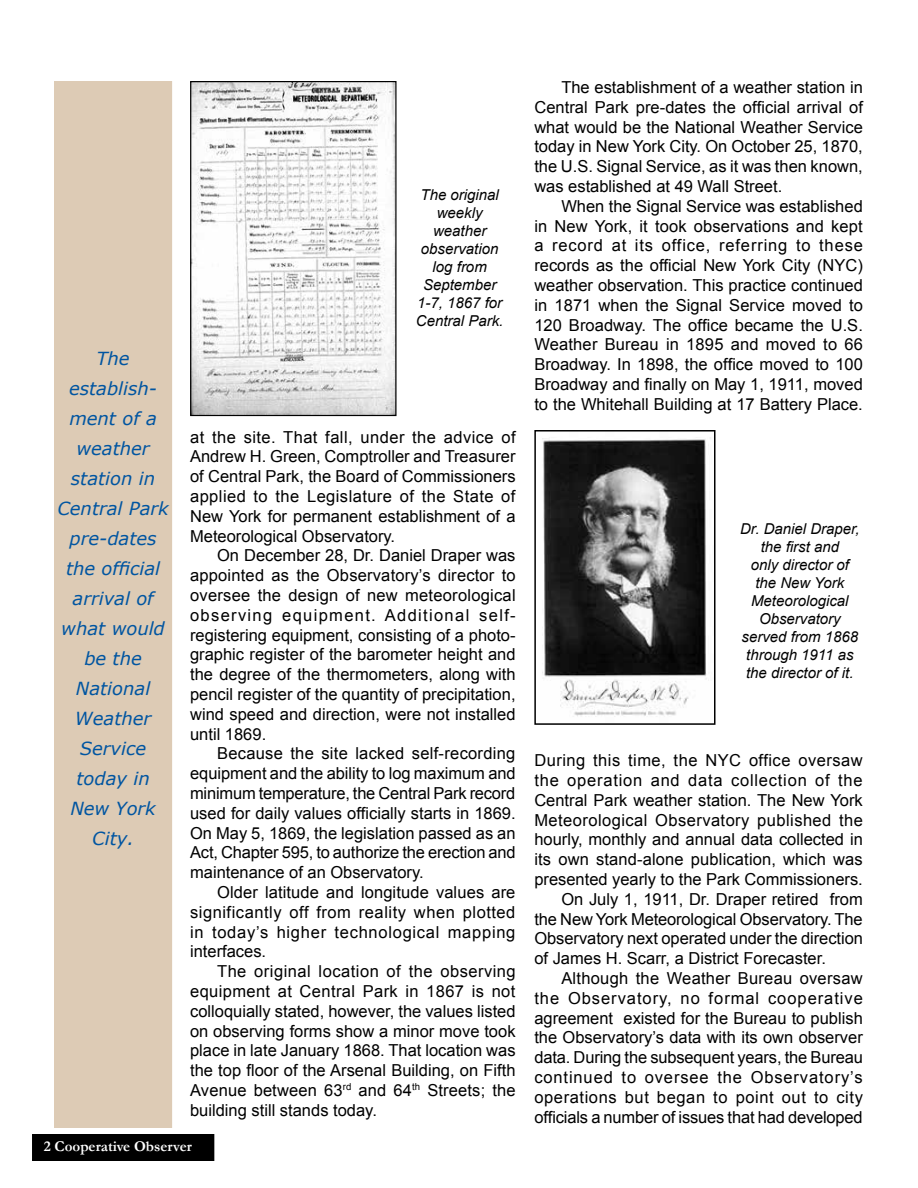
<style>
.page{position:relative;width:918px;height:1188px;background:#fff}
.page>*{position:absolute;margin:0;border:0;box-sizing:border-box;transform-origin:0 0}
.t1{font:italic 18px/30px "Verdana";color:#0055a1;text-align:center}
.t2{font:16.5px/19.8px "Arial";color:#000;text-align:justify}
.t3{font:16.5px "Arial";letter-spacing:.025em;color:#000}
.t4{font:16.5px "Arial";letter-spacing:.03em;color:#000}
.t5{font:16.5px "Arial";letter-spacing:.045em;color:#000}
.t6{font:16.5px "Arial";letter-spacing:.06em;color:#000}
.t7{font:16.5px "Arial";letter-spacing:.055em;color:#000}
.t8{font:16.5px "Arial";letter-spacing:.035em;color:#000}
.t9{font:italic 15px/18px "Arial";color:#000;text-align:center}
.t10{font:700 15px "Garamond";color:#fff}
</style>
<div class="page">
<div style="left:33px;top:1135px;width:181px;height:25px;background:#000"></div>
<div style="left:32px;top:1134px;width:182px;height:27px;border:2px solid #000"></div>
<div style="left:54px;top:81px;width:118px;height:1047px;background:#ddcbb5"></div>
<img style="left:542px;top:437px;width:169px;height:280px">
<div style="left:534px;top:430px;width:182px;height:295px;border:2px solid #000"></div>
<img style="left:192px;top:83px;width:203px;height:331px">
<div style="left:190px;top:81px;width:207px;height:335px;border:1px solid #000"></div>
<p class="t1" style="left:57px;top:343px;width:113px">The establish&shy;ment of a weather station in<br>Central Park pre-dates the official arrival of what would be the<br>National<br>Weather<br>Service today in<br>New York<br>City.</p>
<p class="t9" style="left:416px;top:186px;width:89px">The original weekly weather observation log from<br>September<br>1-7, 1867 for<br>Central Park.</p>
<p class="t2" style="left:190px;top:427px;width:327px">at the site. That fall, under the advice of Andrew H. Green, Comptroller and Treasurer of Central Park, the Board of Commissioners applied to the Legislature of the State of New York for permanent establishment of a Meteorological Observatory.</p>
<p class="t2" style="left:190px;top:546px;width:327px;text-indent:27px">On December 28, Dr. Daniel Draper was appointed as the Observatory’s director to oversee the design of new meteorological observing equipment. Additional self&shy;registering equipment, consisting of a photo&shy;graphic register of the barometer height and the degree of the thermometers, along with pencil register of the quantity of precipitation, wind speed and direction, were not installed until 1869.</p>
<p class="t2" style="left:190px;top:744px;width:327px;text-indent:27px">Because the site lacked self-recording equipment and the ability to log maximum and minimum temperature, the Central Park record used for daily values officially starts in 1869.<br>On May 5, 1869, the legislation passed as an Act, Chapter 595, to authorize the erection and maintenance of an Observatory.</p>
<p class="t2" style="left:190px;top:882px;width:327px;text-indent:27px">Older latitude and longitude values are significantly off from reality when plotted in today’s higher technological mapping interfaces.</p>
<p class="t2" style="left:190px;top:962px;width:327px;text-indent:27px">The original location of the observing equipment at Central Park in 1867 is not colloquially stated, however, the values listed on observing forms show a minor move took place in late January 1868. That location was the top floor of the Arsenal Building, on Fifth Avenue between 63<sup>rd</sup> and 64<sup>th</sup> Streets; the building still stands today.</p>
<p class="t10" style="left:44px;top:1136px;width:150px">2 Cooperative Observer</p>
<p class="t2" style="left:534px;top:77px;width:330px;text-indent:27px">The establishment of a weather station in Central Park pre-dates the official arrival of what would be the National Weather Service today in New York City. On October 25, 1870, the U.S. Signal Service, as it was then known, was established at 49 Wall Street.</p>
<p class="t2" style="left:534px;top:196px;width:330px;text-indent:27px">When the Signal Service was established in New York, it took observations and kept a record at its office, referring to these records as the official New York City (NYC) weather observation. This practice continued in 1871 when the Signal Service moved to 120 Broadway. The office became the U.S.<br>Weather Bureau in 1895 and moved to 66<br>Broadway. In 1898, the office moved to 100<br>Broadway and finally on May 1, 1911, moved to the Whitehall Building at 17 Battery Place.</p>
<p class="t9" style="left:740px;top:520px;width:121px">Dr. Daniel Draper, the first and<br>only director of the New York<br>Meteorological<br>Observatory served from 1868 through 1911 as the director of it.</p>
<p class="t4" style="left:534px;top:750px;width:330px">During this time, the NYC office oversaw</p>
<p class="t5" style="left:534px;top:769px;width:330px">the operation and data collection of the</p>
<p class="t2" style="left:534px;top:790px;width:330px">Central Park weather station. The New York</p>
<p class="t3" style="left:534px;top:809px;width:330px">Meteorological Observatory published the</p>
<p class="t2" style="left:534px;top:830px;width:330px">hourly, monthly and annual data collected in</p>
<p class="t2" style="left:534px;top:850px;width:330px">its own stand-alone publication, which was</p>
<p class="t2" style="left:534px;top:869px;width:330px">presented yearly to the Park Commissioners.</p>
<p class="t2" style="left:561px;top:889px;width:303px">On July 1, 1911, Dr. Draper retired from</p>
<p class="t2" style="left:534px;top:909px;width:330px">the New York Meteorological Observatory. The</p>
<p class="t2" style="left:534px;top:929px;width:330px">Observatory next operated under the direction</p>
<p class="t2" style="left:534px;top:949px;width:293px">of James H. Scarr, a District Forecaster.</p>
<p class="t2" style="left:561px;top:968px;width:303px">Although the Weather Bureau oversaw</p>
<p class="t6" style="left:534px;top:987px;width:330px">the Observatory, no formal cooperative</p>
<p class="t2" style="left:534px;top:1008px;width:330px">agreement existed for the Bureau to publish</p>
<p class="t2" style="left:534px;top:1028px;width:330px">the Observatory’s data with its own observer</p>
<p class="t2" style="left:534px;top:1048px;width:330px">data. During the subsequent years, the Bureau</p>
<p class="t7" style="left:534px;top:1066px;width:330px">continued to oversee the Observatory’s</p>
<p class="t8" style="left:534px;top:1086px;width:330px">operations but began to point out to city</p>
<p class="t2" style="left:534px;top:1107px;width:330px">officials a number of issues that had developed</p>
</div>
